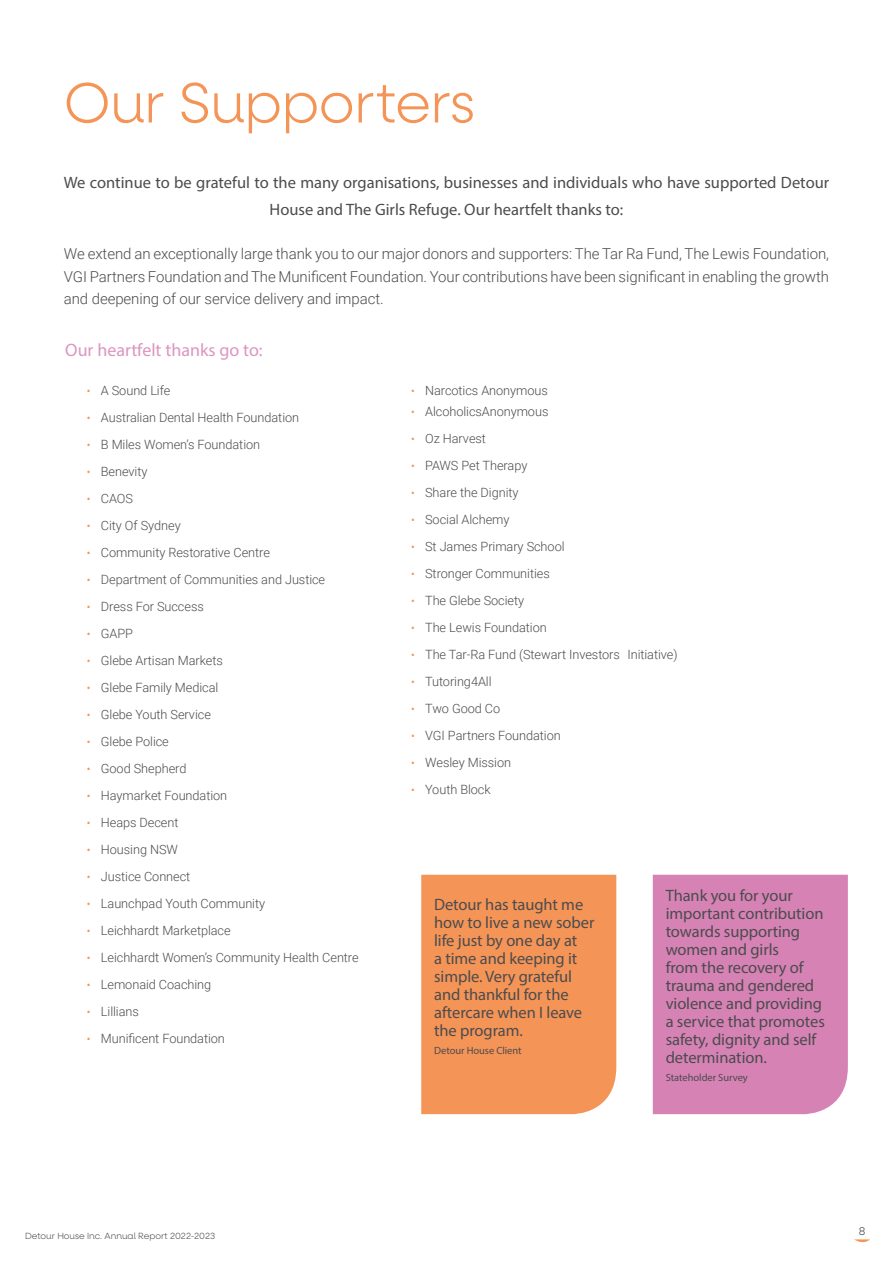
<style>
.page{position:relative;width:893px;height:1263px;background:#fff}
.page>*{position:absolute;margin:0;border:0;box-sizing:border-box;transform-origin:0 0}
.t1{font:300 57px "Neulis Alt";letter-spacing:-.01em;color:#f59457}
.t2{font:18px "Myriad Pro";color:#dc95c0}
.t3{font:16.5px/18px "Myriad Pro";letter-spacing:-.005em;color:#4b4c4d}
.t4{font:300 15px/22.5px "Roboto";letter-spacing:-.005em;color:#4b4c4d;text-align:justify}
.t5{font:300 12.75px "Roboto";letter-spacing:-.005em;color:#4b4c4d}
.t6{font:300 11.25px "Neulis Alt";color:#4b4c4d}
.t7{font:10.5px "Myriad Pro";letter-spacing:-.005em;color:#4b4c4d}
.t8{font:300 9px "Neulis Alt";color:#4b4c4d}
.s1{font-family:"Myriad Pro";font-weight:400;font-size:12px;color:#f59457}
</style>
<div class="page">
<svg style="left:854px;top:1239px;width:16px;height:3px"></svg>
<div style="left:653px;top:875px;width:195px;height:239px;background:#d682b5"></div>
<div style="left:421px;top:875px;width:195px;height:239px;background:#f59457"></div>
<p class="t1" style="left:64px;top:71px;width:413px">Our Supporters</p>
<p class="t3" style="left:64px;top:168px;width:767px;line-height:27px;text-align:center">We continue to be grateful to the many organisations, businesses and individuals who have supported Detour<br>House and The Girls Refuge. Our heartfelt thanks to:</p>
<p class="t4" style="left:64px;top:242px;width:767px">We extend an exceptionally large thank you to our major donors and supporters: The Tar Ra Fund, The Lewis Foundation, VGI Partners Foundation and The Munificent Foundation. Your contributions have been significant in enabling the growth and deepening of our service delivery and impact.</p>
<p class="t2" style="left:65px;top:339px;width:199px">Our heartfelt thanks go to:</p>
<p class="t5" style="left:87px;top:381px;width:85px"><span class="s1">•</span> A Sound Life</p>
<p class="t5" style="left:87px;top:408px;width:214px"><span class="s1">•</span> Australian Dental Health Foundation</p>
<p class="t5" style="left:87px;top:435px;width:175px"><span class="s1">•</span> B Miles Women’s Foundation</p>
<p class="t5" style="left:87px;top:462px;width:62px"><span class="s1">•</span> Benevity</p>
<p class="t5" style="left:87px;top:489px;width:47px"><span class="s1">•</span> CAOS</p>
<p class="t5" style="left:87px;top:516px;width:95px"><span class="s1">•</span> City Of Sydney</p>
<p class="t5" style="left:87px;top:543px;width:184px"><span class="s1">•</span> Community Restorative Centre</p>
<p class="t5" style="left:87px;top:570px;width:240px"><span class="s1">•</span> Department of Communities and Justice</p>
<p class="t5" style="left:87px;top:597px;width:118px"><span class="s1">•</span> Dress For Success</p>
<p class="t5" style="left:87px;top:624px;width:47px"><span class="s1">•</span> GAPP</p>
<p class="t5" style="left:87px;top:651px;width:137px"><span class="s1">•</span> Glebe Artisan Markets</p>
<p class="t5" style="left:87px;top:678px;width:133px"><span class="s1">•</span> Glebe Family Medical</p>
<p class="t5" style="left:87px;top:705px;width:125px"><span class="s1">•</span> Glebe Youth Service</p>
<p class="t5" style="left:87px;top:732px;width:83px"><span class="s1">•</span> Glebe Police</p>
<p class="t5" style="left:87px;top:759px;width:101px"><span class="s1">•</span> Good Shepherd</p>
<p class="t5" style="left:87px;top:786px;width:142px"><span class="s1">•</span> Haymarket Foundation</p>
<p class="t5" style="left:87px;top:813px;width:93px"><span class="s1">•</span> Heaps Decent</p>
<p class="t5" style="left:87px;top:840px;width:92px"><span class="s1">•</span> Housing NSW</p>
<p class="t5" style="left:87px;top:867px;width:105px"><span class="s1">•</span> Justice Connect</p>
<p class="t5" style="left:87px;top:894px;width:179px"><span class="s1">•</span> Launchpad Youth Community</p>
<p class="t5" style="left:87px;top:921px;width:145px"><span class="s1">•</span> Leichhardt Marketplace</p>
<p class="t5" style="left:87px;top:948px;width:273px"><span class="s1">•</span> Leichhardt Women’s Community Health Centre</p>
<p class="t5" style="left:87px;top:975px;width:126px"><span class="s1">•</span> Lemonaid Coaching</p>
<p class="t5" style="left:87px;top:1002px;width:53px"><span class="s1">•</span> Lillians</p>
<p class="t5" style="left:87px;top:1029px;width:139px"><span class="s1">•</span> Munificent Foundation</p>
<p class="t5" style="left:411px;top:381px;width:138px"><span class="s1">•</span> Narcotics Anonymous</p>
<p class="t5" style="left:411px;top:402px;width:139px"><span class="s1">•</span> AlcoholicsAnonymous</p>
<p class="t5" style="left:411px;top:429px;width:76px"><span class="s1">•</span> Oz Harvest</p>
<p class="t5" style="left:411px;top:456px;width:117px"><span class="s1">•</span> PAWS Pet Therapy</p>
<p class="t5" style="left:411px;top:483px;width:109px"><span class="s1">•</span> Share the Dignity</p>
<p class="t5" style="left:411px;top:510px;width:100px"><span class="s1">•</span> Social Alchemy</p>
<p class="t5" style="left:411px;top:537px;width:155px"><span class="s1">•</span> St James Primary School</p>
<p class="t5" style="left:411px;top:564px;width:140px"><span class="s1">•</span> Stronger Communities</p>
<p class="t5" style="left:411px;top:591px;width:114px"><span class="s1">•</span> The Glebe Society</p>
<p class="t5" style="left:411px;top:618px;width:137px"><span class="s1">•</span> The Lewis Foundation</p>
<p class="t5" style="left:411px;top:645px;width:268px"><span class="s1">•</span> The Tar-Ra Fund (Stewart Investors Initiative)</p>
<p class="t5" style="left:411px;top:672px;width:82px"><span class="s1">•</span> Tutoring4All</p>
<p class="t5" style="left:411px;top:699px;width:90px"><span class="s1">•</span> Two Good Co</p>
<p class="t5" style="left:411px;top:726px;width:151px"><span class="s1">•</span> VGI Partners Foundation</p>
<p class="t5" style="left:411px;top:753px;width:101px"><span class="s1">•</span> Wesley Mission</p>
<p class="t5" style="left:411px;top:780px;width:81px"><span class="s1">•</span> Youth Block</p>
<p class="t3" style="left:434px;top:895px;width:162px">Detour has taught me how to live a new sober life just by one day at<br>a time and keeping it simple. Very grateful and thankful for the aftercare when I leave the program.</p>
<p class="t7" style="left:434px;top:1043px;width:89px">Detour House Client</p>
<p class="t3" style="left:666px;top:887px;width:161px">Thank you for your important contribution towards supporting women and girls<br>from the recovery of trauma and gendered violence and providing a service that promotes safety, dignity and self determination.</p>
<p class="t7" style="left:666px;top:1071px;width:84px">Stateholder Survey</p>
<p class="t8" style="left:25px;top:1231px;width:192px">Detour House Inc. Annual Report 2022-2023</p>
<p class="t6" style="left:859px;top:1225px;width:8px">8</p>
</div>
